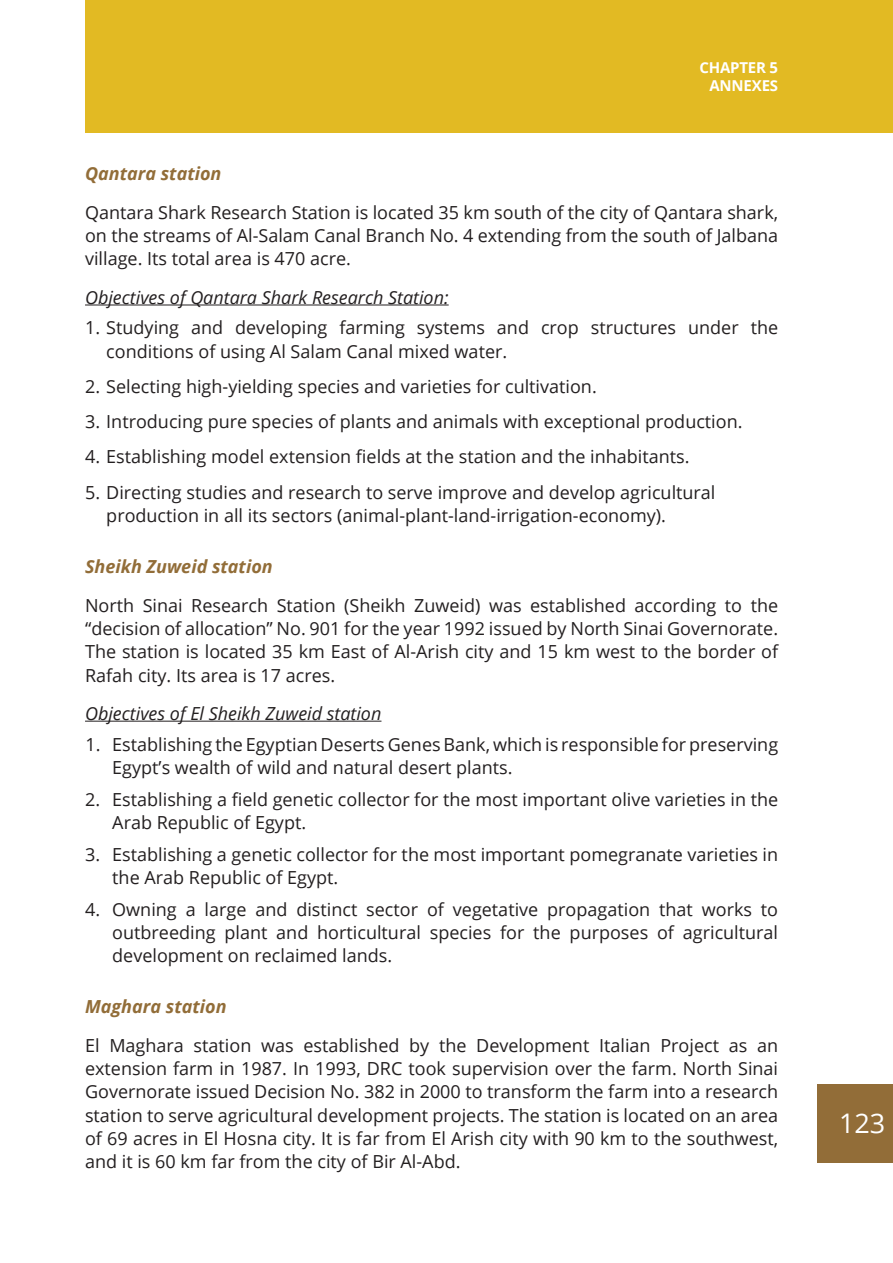
<style>
.page{position:relative;width:893px;height:1263px;background:#fff}
.page>*{position:absolute;margin:0;border:0;box-sizing:border-box;transform-origin:0 0}
.t1{font:27px "Open Sans";color:#fff}
.Normal__Web{font:18px/23.2px "Open Sans";color:#231f20}
.Normal__Web-2{font:italic 18px "Open Sans";color:#231f20}
._0_0_0_0{font:italic 700 18px "Open Sans";color:#926d38}
.t2{font:700 15px/18px "Open Sans";letter-spacing:-.01em;color:#fff;text-align:right}
</style>
<div class="page">
<div style="left:817px;top:1085px;width:76px;height:78px;background:#926d38"></div>
<div style="left:85px;top:0;width:808px;height:133px;background:#e2ba23"></div>
<hr style="left:85px;top:305px;width:364px;height:1px;background:#231f20">
<hr style="left:85px;top:721px;width:296px;height:1px;background:#231f20">
<p class="t2" style="left:699px;top:58px;width:80px">CHAPTER 5<br>ANNEXES</p>
<p class="_0_0_0_0" style="left:85px;top:160px;width:138px">Qantara station</p>
<p class="Normal__Web" style="left:85px;top:200px;width:695px;text-align:justify">Qantara Shark Research Station is located 35 km south of the city of Qantara shark, on the streams of Al-Salam Canal Branch No. 4 extending from the south of Jalbana village. Its total area is 470 acre.</p>
<p class="Normal__Web-2" style="left:85px;top:285px;width:365px">Objectives of Qantara Shark Research Station:</p>
<p class="Normal__Web" style="left:106px;top:316px;width:673px;text-indent:-21px">1. Studying and developing farming systems and crop structures under the conditions of using Al Salam Canal mixed water.</p>
<p class="Normal__Web" style="left:85px;top:374px;width:513px">2. Selecting high-yielding species and varieties for cultivation.</p>
<p class="Normal__Web" style="left:85px;top:409px;width:659px">3. Introducing pure species of plants and animals with exceptional production.</p>
<p class="Normal__Web" style="left:85px;top:445px;width:606px">4. Establishing model extension fields at the station and the inhabitants.</p>
<p class="Normal__Web" style="left:106px;top:480px;width:611px;text-indent:-21px">5. Directing studies and research to serve improve and develop agricultural production in all its sectors (animal-plant-land-irrigation-economy).</p>
<p class="_0_0_0_0" style="left:85px;top:553px;width:189px">Sheikh Zuweid station</p>
<p class="Normal__Web" style="left:85px;top:593px;width:695px;text-align:justify">North Sinai Research Station (Sheikh Zuweid) was established according to the “decision of allocation” No. 901 for the year 1992 issued by North Sinai Governorate.<br>The station is located 35 km East of Al-Arish city and 15 km west to the border of Rafah city. Its area is 17 acres.</p>
<p class="Normal__Web-2" style="left:85px;top:701px;width:298px">Objectives of El Sheikh Zuweid station</p>
<p class="Normal__Web" style="left:112px;top:732px;width:667px;text-indent:-27px">1. Establishing the Egyptian Deserts Genes Bank, which is responsible for preserving<br>Egypt’s wealth of wild and natural desert plants.</p>
<p class="Normal__Web" style="left:112px;top:787px;width:667px;text-indent:-27px">2. Establishing a field genetic collector for the most important olive varieties in the<br>Arab Republic of Egypt.</p>
<p class="Normal__Web" style="left:112px;top:842px;width:667px;text-indent:-27px">3. Establishing a genetic collector for the most important pomegranate varieties in the Arab Republic of Egypt.</p>
<p class="Normal__Web" style="left:112px;top:897px;width:667px;text-align:justify;text-indent:-27px">4. Owning a large and distinct sector of vegetative propagation that works to outbreeding plant and horticultural species for the purposes of agricultural development on reclaimed lands.</p>
<p class="_0_0_0_0" style="left:85px;top:993px;width:143px">Maghara station</p>
<p class="Normal__Web" style="left:85px;top:1033px;width:695px;text-align:justify">El Maghara station was established by the Development Italian Project as an extension farm in 1987. In 1993, DRC took supervision over the farm. North Sinai Governorate issued Decision No. 382 in 2000 to transform the farm into a research station to serve agricultural development projects. The station is located on an area of 69 acres in El Hosna city. It is far from El Arish city with 90 km to the southwest, and it is 60 km far from the city of Bir Al-Abd.</p>
<h1 class="t1" style="left:839px;top:1105px;width:48px">123</h1>
</div>
